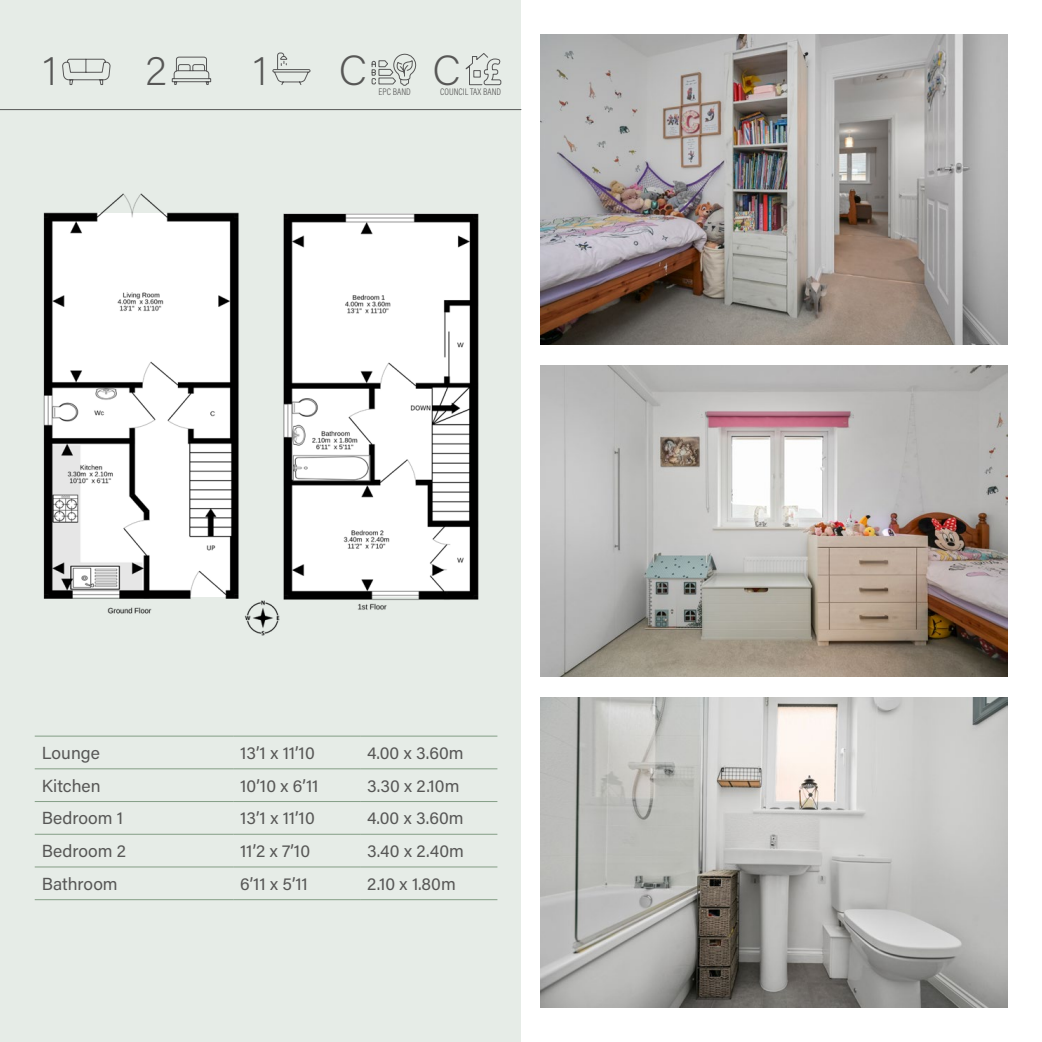
<style>
.page{position:relative;width:1042px;height:1042px;background:#fff}
.page>*{position:absolute;margin:0;border:0;box-sizing:border-box;transform-origin:0 0}
.t1{font:42px "Acumin Variable Concept";color:#575756}
.t2{font:17.5px "Acumin Variable Concept";color:#575756}
.t3{font:9.62px "Acumin Variable Concept";color:#575756}
</style>
<div class="page">
<div style="left:0;top:0;width:521px;height:1042px;background:#e6ece7"></div>
<hr style="left:0;top:109px;width:521px;height:1px;background:#575757">
<svg style="left:465px;top:53px;width:37px;height:33px"></svg>
<svg style="left:171px;top:56px;width:41px;height:29px"></svg>
<svg style="left:272px;top:52px;width:39px;height:33px"></svg>
<svg style="left:62px;top:58px;width:49px;height:27px"></svg>
<svg style="left:371px;top:54px;width:46px;height:32px"></svg>
<img style="left:541px;top:697px;width:466px;height:310px">
<img style="left:541px;top:366px;width:466px;height:310px">
<img style="left:541px;top:35px;width:466px;height:310px">
<hr style="left:35px;top:735px;width:198px;height:1px;background:#849e86">
<hr style="left:233px;top:735px;width:127px;height:1px;background:#849e86">
<hr style="left:360px;top:735px;width:137px;height:1px;background:#849e86">
<hr style="left:35px;top:768px;width:198px;height:1px;background:#849e86">
<hr style="left:233px;top:768px;width:127px;height:1px;background:#849e86">
<hr style="left:360px;top:768px;width:137px;height:1px;background:#849e86">
<hr style="left:35px;top:801px;width:198px;height:1px;background:#849e86">
<hr style="left:233px;top:801px;width:127px;height:1px;background:#849e86">
<hr style="left:360px;top:801px;width:137px;height:1px;background:#849e86">
<hr style="left:35px;top:834px;width:198px;height:1px;background:#849e86">
<hr style="left:233px;top:834px;width:127px;height:1px;background:#849e86">
<hr style="left:360px;top:834px;width:137px;height:1px;background:#849e86">
<hr style="left:35px;top:866px;width:198px;height:1px;background:#849e86">
<hr style="left:233px;top:866px;width:127px;height:1px;background:#849e86">
<hr style="left:360px;top:866px;width:137px;height:1px;background:#849e86">
<hr style="left:35px;top:899px;width:198px;height:1px;background:#849e86">
<hr style="left:233px;top:899px;width:127px;height:1px;background:#849e86">
<hr style="left:360px;top:899px;width:137px;height:1px;background:#849e86">
<img style="left:43px;top:193px;width:436px;height:443px">
<h1 class="t1" style="left:43px;top:41px;width:16px">1</h1>
<h1 class="t1" style="left:146px;top:41px;width:23px">2</h1>
<h1 class="t1" style="left:253px;top:41px;width:16px">1</h1>
<h1 class="t1" style="left:339px;top:42px;width:30px">C</h1>
<h1 class="t1" style="left:433px;top:42px;width:30px">C</h1>
<p class="t3" style="left:378px;top:85px;width:34px">EPC BAND</p>
<p class="t3" style="left:440px;top:85px;width:62px">COUNCIL TAX BAND</p>
<p class="t2" style="left:42px;top:741px;width:60px">Lounge</p>
<p class="t2" style="left:240px;top:741px;width:76px">13’1 x 11’10</p>
<p class="t2" style="left:367px;top:741px;width:98px">4.00 x 3.60m</p>
<p class="t2" style="left:42px;top:773px;width:60px">Kitchen</p>
<p class="t2" style="left:240px;top:773px;width:80px">10’10 x 6’11</p>
<p class="t2" style="left:367px;top:773px;width:94px">3.30 x 2.10m</p>
<p class="t2" style="left:42px;top:806px;width:83px">Bedroom 1</p>
<p class="t2" style="left:240px;top:806px;width:76px">13’1 x 11’10</p>
<p class="t2" style="left:367px;top:806px;width:98px">4.00 x 3.60m</p>
<p class="t2" style="left:42px;top:839px;width:86px">Bedroom 2</p>
<p class="t2" style="left:240px;top:839px;width:71px">11’2 x 7’10</p>
<p class="t2" style="left:367px;top:839px;width:98px">3.40 x 2.40m</p>
<p class="t2" style="left:42px;top:871px;width:78px">Bathroom</p>
<p class="t2" style="left:240px;top:871px;width:69px">6’11 x 5’11</p>
<p class="t2" style="left:367px;top:871px;width:90px">2.10 x 1.80m</p>
</div>
